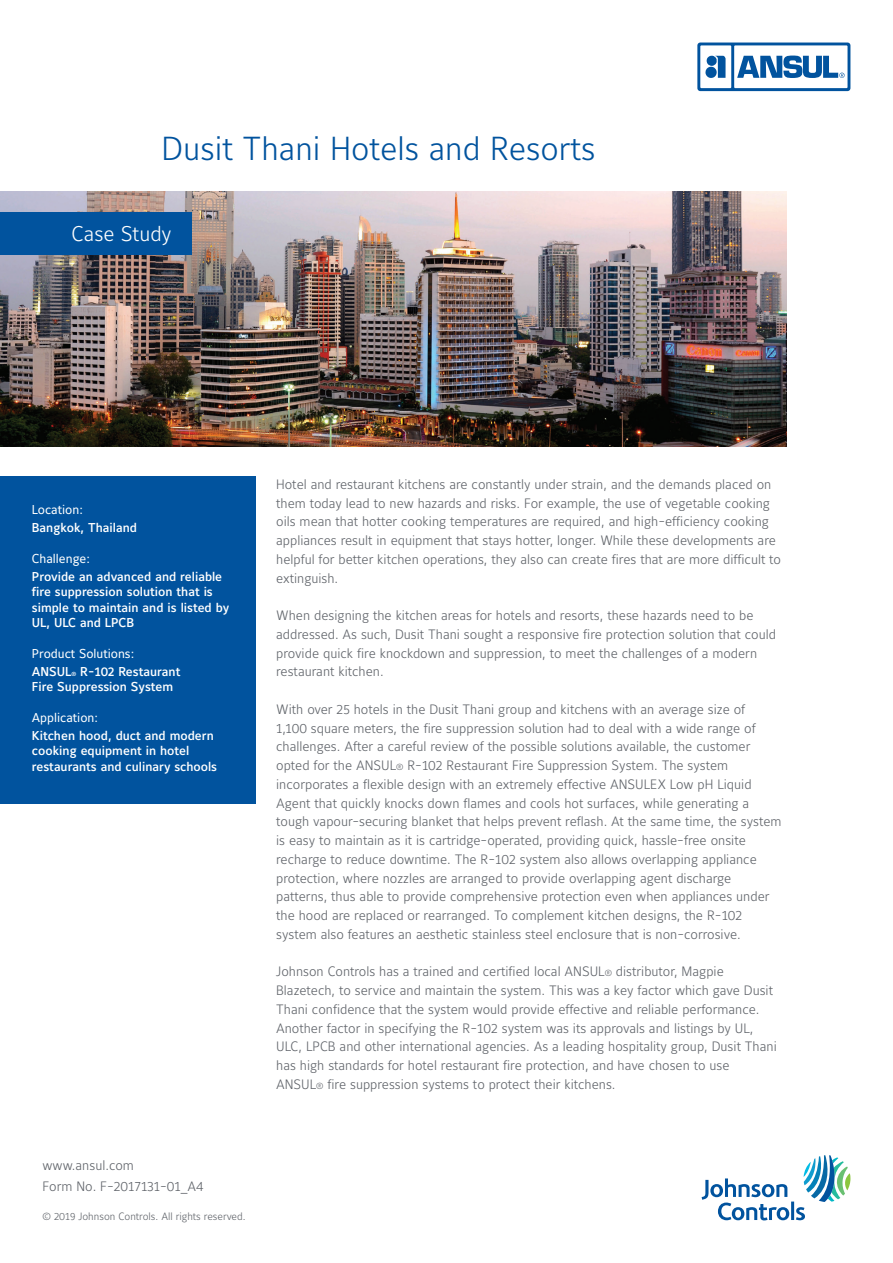
<style>
.page{position:relative;width:893px;height:1263px;background:#fff}
.page>*{position:absolute;margin:0;border:0;box-sizing:border-box;transform-origin:0 0}
.Heading{font:300 33px "Maurea Jci Lf ML";color:#01539e}
.Case_Study_tab{font:300 21px "Maurea Jci Lf ML";color:#fff}
.Body{font:300 13.5px/18.8px "Maurea Jci Lf ML";color:#5f6369}
.Form_number{font:300 13.5px "Maurea Jci Lf ML";color:#5f6369}
.Blue_panel_info{font:500 12.75px/15.3px "Maurea Jci Lf ML";color:#fff}
.Blue_panel_label{font:12.75px "Maurea Jci Lf ML";color:#fff}
.Copyright{font:300 10.5px "Maurea Jci Lf ML";color:#5f6369}
.s1{font-size:6px}
.s2{font-size:9px}
</style>
<div class="page">
<img style="left:0;top:191px;width:787px;height:255px">
<div style="left:0;top:476px;width:255px;height:328px;background:#01539e"></div>
<svg style="left:702px;top:1155px;width:148px;height:65px"></svg>
<div style="left:0;top:213px;width:191px;height:42px;background:#01539e"></div>
<svg style="left:697px;top:43px;width:153px;height:48px"></svg>
<p class="Heading" style="left:162px;top:128px;width:435px">Dusit Thani Hotels and Resorts</p>
<p class="Case_Study_tab" style="left:72px;top:220px;width:101px">Case Study</p>
<p class="Blue_panel_label" style="left:32px;top:502px;width:53px">Location:</p>
<p class="Blue_panel_info" style="left:32px;top:520px;width:107px">Bangkok, Thailand</p>
<p class="Blue_panel_label" style="left:32px;top:551px;width:60px">Challenge:</p>
<p class="Blue_panel_info" style="left:32px;top:569px;width:199px">Provide an advanced and reliable fire suppression solution that is simple to maintain and is listed by<br>UL, ULC and LPCB</p>
<p class="Blue_panel_label" style="left:32px;top:646px;width:104px">Product Solutions:</p>
<p class="Blue_panel_info" style="left:32px;top:664px;width:150px">ANSUL<span class="s1">®</span> R-102 Restaurant<br>Fire Suppression System</p>
<p class="Blue_panel_label" style="left:32px;top:710px;width:68px">Application:</p>
<p class="Blue_panel_info" style="left:32px;top:728px;width:187px">Kitchen hood, duct and modern cooking equipment in hotel restaurants and culinary schools</p>
<p class="Form_number" style="left:43px;top:1157px;width:93px">www.ansul.com</p>
<p class="Form_number" style="left:43px;top:1178px;width:163px">Form No. F-2017131-01_A4</p>
<p class="Copyright" style="left:43px;top:1210px;width:205px">© 2019 Johnson Controls. All rights reserved.</p>
<p class="Body" style="left:276px;top:474px;width:506px">Hotel and restaurant kitchens are constantly under strain, and the demands placed on them today lead to new hazards and risks. For example, the use of vegetable cooking oils mean that hotter cooking temperatures are required, and high-efficiency cooking appliances result in equipment that stays hotter, longer. While these developments are helpful for better kitchen operations, they also can create fires that are more difficult to extinguish.</p>
<p class="Body" style="left:276px;top:606px;width:501px">When designing the kitchen areas for hotels and resorts, these hazards need to be addressed. As such, Dusit Thani sought a responsive fire protection solution that could provide quick fire knockdown and suppression, to meet the challenges of a modern restaurant kitchen.</p>
<p class="Body" style="left:276px;top:699px;width:507px">With over 25 hotels in the Dusit Thani group and kitchens with an average size of<br>1,100 square meters, the fire suppression solution had to deal with a wide range of challenges. After a careful review of the possible solutions available, the customer opted for the ANSUL<span class="s2">®</span> R-102 Restaurant Fire Suppression System. The system incorporates a flexible design with an extremely effective ANSULEX Low pH Liquid Agent that quickly knocks down flames and cools hot surfaces, while generating a tough vapour-securing blanket that helps prevent reflash. At the same time, the system is easy to maintain as it is cartridge-operated, providing quick, hassle-free onsite recharge to reduce downtime. The R-102 system also allows overlapping appliance protection, where nozzles are arranged to provide overlapping agent discharge patterns, thus able to provide comprehensive protection even when appliances under the hood are replaced or rearranged. To complement kitchen designs, the R-102 system also features an aesthetic stainless steel enclosure that is non-corrosive.</p>
<p class="Body" style="left:276px;top:962px;width:502px">Johnson Controls has a trained and certified local ANSUL<span class="s2">®</span> distributor, Magpie Blazetech, to service and maintain the system. This was a key factor which gave Dusit Thani confidence that the system would provide effective and reliable performance.<br>Another factor in specifying the R-102 system was its approvals and listings by UL, ULC, LPCB and other international agencies. As a leading hospitality group, Dusit Thani has high standards for hotel restaurant fire protection, and have chosen to use ANSUL<span class="s2">®</span> fire suppression systems to protect their kitchens.</p>
</div>
